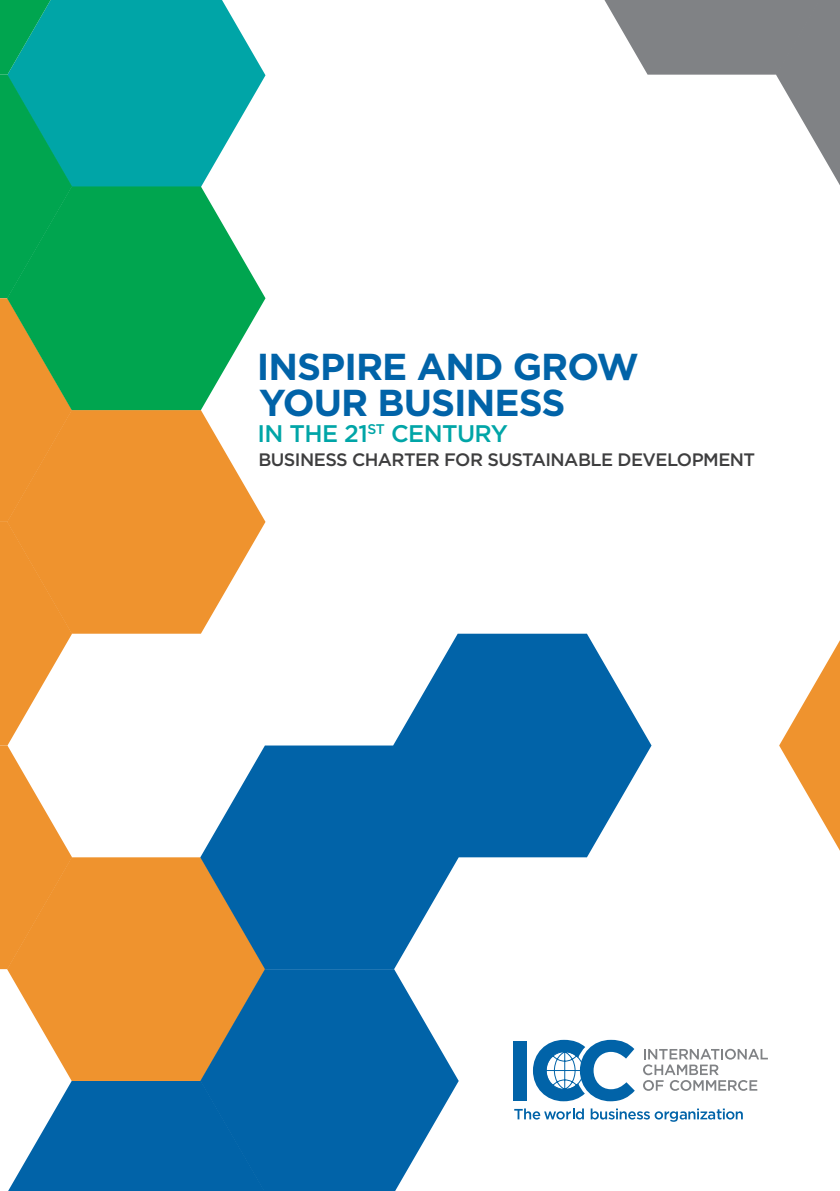
<style>
.page{position:relative;width:840px;height:1191px;background:#fff}
.page>*{position:absolute;margin:0;border:0;box-sizing:border-box;transform-origin:0 0}
.t1{font:700 37.4px/36px "Gotham";letter-spacing:-.025em;color:#0163a8}
.t2{font:500 24px "Gotham";letter-spacing:-.025em;color:#00a5a7}
.t3{font:500 18px "Gotham";letter-spacing:-.03em;color:#3e3e3f}
</style>
<div class="page">
<svg style="left:8px;top:1081px;width:192px;height:110px"></svg>
<svg style="left:7px;top:857px;width:193px;height:224px;background:#f09e43"></svg>
<svg style="left:393px;top:633px;width:258px;height:224px;fill:#0163a8"></svg>
<svg style="left:779px;top:642px;width:60px;height:207px"></svg>
<svg style="left:72px;top:0;width:193px;height:186px;background:#24b1b3"></svg>
<svg style="left:0;top:0;width:72px;height:969px"></svg>
<svg style="left:7px;top:410px;width:258px;height:223px;background:#f0a047"></svg>
<svg style="left:604px;top:0;width:235px;height:184px"></svg>
<svg style="left:7px;top:186px;width:258px;height:224px;background:#2eae62"></svg>
<svg style="left:200px;top:969px;width:258px;height:222px;background:#2e78aa"></svg>
<svg style="left:200px;top:745px;width:258px;height:224px;background:#3079ab"></svg>
<div style="left:513px;top:1040px;width:13px;height:60px;background:#0163a8"></div>
<svg style="left:533px;top:1039px;width:101px;height:62px"></svg>
<svg style="left:643px;top:1048px;width:124px;height:42px"></svg>
<svg style="left:514px;top:1108px;width:69px;height:11px"></svg>
<svg style="left:590px;top:1108px;width:152px;height:13px"></svg>
<p class="t1" style="left:257px;top:348px;width:383px">INSPIRE AND GROW<br>YOUR BUSINESS</p>
<p class="t2" style="left:257px;top:417px;width:252px">IN THE 21<sup>ST</sup> CENTURY</p>
<p class="t3" style="left:258px;top:448px;width:498px">BUSINESS CHARTER FOR SUSTAINABLE DEVELOPMENT</p>
</div>
